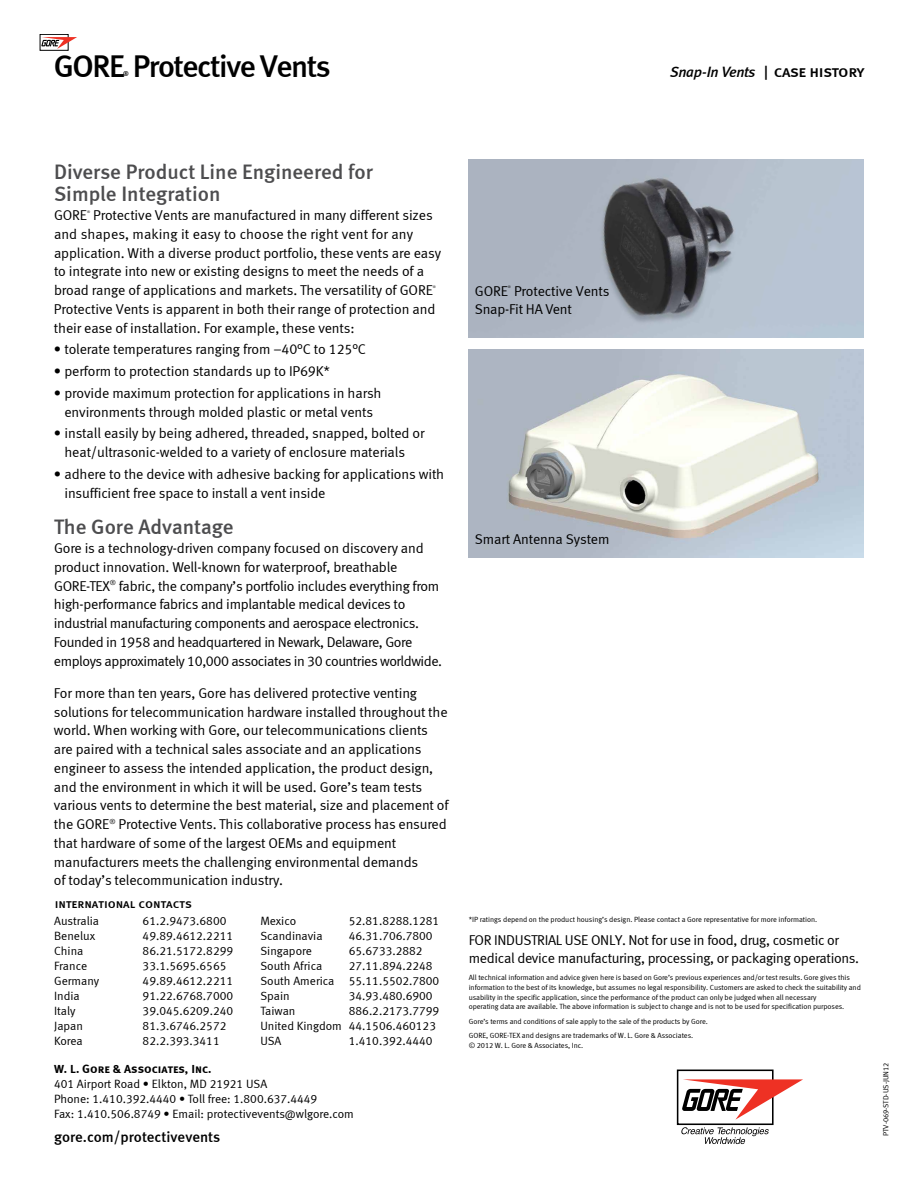
<style>
.page{position:relative;width:918px;height:1188px;background:#fff}
.page>*{position:absolute;margin:0;border:0;box-sizing:border-box;transform-origin:0 0}
.t1{font:31.5px "Meta Medium LF";letter-spacing:-.045em;color:#000}
.t2{font:21px/22.5px "Meta Medium LF";color:#4d4d4f}
.t3{font:italic 15px "Meta Medium LF";letter-spacing:-.02em;color:#000}
.t4{font:15px "Meta Medium LF";color:#000}
.t5{font:14.25px/18.8px "Meta Normal LF";letter-spacing:-.01em;color:#000}
.t6{font:12.75px "Meta Medium LF Caps";letter-spacing:-.005em;color:#000}
.t7{font:12px/15px "Meta Normal LF";color:#000}
.t8{font:12px "Meta Bold LF Caps";color:#000}
.t9{font:7.5px/9.8px "Meta Normal LF";letter-spacing:-.01em;color:#000}
.t10{font:6.75px "Meta Medium LF";color:#000}
.t11{font:3.6px "Meta Normal LF";color:#000}
.s1{font-style:normal}
.s2{font-family:"Meta Medium LF Caps";font-style:normal;font-size:16.5px}
</style>
<div class="page">
<div style="left:677px;top:1070px;width:97px;height:55px;border:2px solid #000"></div>
<svg style="left:681px;top:1127px;width:88px;height:17px"></svg>
<svg style="left:682px;top:1079px;width:121px;height:41px"></svg>
<div style="left:40px;top:34px;width:28px;height:17px;border:1px solid #000"></div>
<svg style="left:41px;top:37px;width:36px;height:12px"></svg>
<img style="left:468px;top:159px;width:396px;height:179px">
<img style="left:468px;top:349px;width:396px;height:209px">
<h1 class="t1" style="left:54px;top:47px;width:279px">GORE Protective Vents</h1>
<p class="t10" style="left:123px;top:70px;width:7px">®</p>
<p class="t3" style="left:670px;top:63px;width:196px">Snap-In Vents <span class="s1">|</span> <span class="s2">case history</span></p>
<h2 class="t2" style="left:54px;top:160px;width:321px">Diverse Product Line Engineered for<br>Simple Integration</h2>
<p class="t5" style="left:54px;top:206px;width:380px">GORE Protective Vents are manufactured in many different sizes</p>
<p class="t11" style="left:87px;top:210px;width:5px">®</p>
<p class="t5" style="left:54px;top:224px;width:389px">and shapes, making it easy to choose the right vent for any application. With a diverse product portfolio, these vents are easy to integrate into new or existing designs to meet the needs of a broad range of applications and markets. The versatility of GORE</p>
<p class="t11" style="left:433px;top:285px;width:5px">®</p>
<p class="t5" style="left:54px;top:299px;width:383px">Protective Vents is apparent in both their range of protection and their ease of installation. For example, these vents:</p>
<p class="t5" style="left:54px;top:340px;width:314px">• tolerate temperatures ranging from –40°C to 125°C</p>
<p class="t5" style="left:54px;top:362px;width:278px">• perform to protection standards up to IP69K*</p>
<p class="t5" style="left:54px;top:383px;width:329px;text-align:center">• provide maximum protection for applications in harsh environments through molded plastic or metal vents</p>
<p class="t5" style="left:64px;top:424px;width:362px;text-indent:-11px">• install easily by being adhered, threaded, snapped, bolted or heat/ultrasonic-welded to a variety of enclosure materials</p>
<p class="t5" style="left:64px;top:464px;width:381px;text-indent:-11px">• adhere to the device with adhesive backing for applications with insufficient free space to install a vent inside</p>
<h2 class="t2" style="left:54px;top:516px;width:181px">The Gore Advantage</h2>
<p class="t5" style="left:54px;top:539px;width:390px">Gore is a technology-driven company focused on discovery and product innovation. Well-known for waterproof, breathable GORE-TEX<sup>®</sup> fabric, the company’s portfolio includes everything from high-performance fabrics and implantable medical devices to industrial manufacturing components and aerospace electronics.<br>Founded in 1958 and headquartered in Newark, Delaware, Gore employs approximately 10,000 associates in 30 countries worldwide.</p>
<p class="t5" style="left:54px;top:683px;width:396px">For more than ten years, Gore has delivered protective venting solutions for telecommunication hardware installed throughout the world. When working with Gore, our telecommunications clients are paired with a technical sales associate and an applications engineer to assess the intended application, the product design, and the environment in which it will be used. Gore’s team tests various vents to determine the best material, size and placement of the GORE<sup>®</sup> Protective Vents. This collaborative process has ensured that hardware of some of the largest OEMs and equipment manufacturers meets the challenging environmental demands<br>of today’s telecommunication industry.</p>
<p class="t6" style="left:55px;top:896px;width:139px">international contacts</p>
<p class="t7" style="left:54px;top:913px;width:46px">Australia</p>
<p class="t7" style="left:143px;top:913px;width:85px">61.2.9473.6800</p>
<p class="t7" style="left:54px;top:928px;width:43px">Benelux</p>
<p class="t7" style="left:143px;top:928px;width:92px">49.89.4612.2211</p>
<p class="t7" style="left:54px;top:943px;width:31px">China</p>
<p class="t7" style="left:143px;top:943px;width:92px">86.21.5172.8299</p>
<p class="t7" style="left:54px;top:958px;width:34px">France</p>
<p class="t7" style="left:143px;top:958px;width:85px">33.1.5695.6565</p>
<p class="t7" style="left:54px;top:973px;width:47px">Germany</p>
<p class="t7" style="left:143px;top:973px;width:92px">49.89.4612.2211</p>
<p class="t7" style="left:54px;top:988px;width:27px">India</p>
<p class="t7" style="left:143px;top:988px;width:92px">91.22.6768.7000</p>
<p class="t7" style="left:54px;top:1003px;width:23px">Italy</p>
<p class="t7" style="left:143px;top:1003px;width:92px">39.045.6209.240</p>
<p class="t7" style="left:54px;top:1018px;width:30px">Japan</p>
<p class="t7" style="left:143px;top:1018px;width:85px">81.3.6746.2572</p>
<p class="t7" style="left:54px;top:1033px;width:30px">Korea</p>
<p class="t7" style="left:143px;top:1033px;width:79px">82.2.393.3411</p>
<p class="t7" style="left:260px;top:913px;width:37px">Mexico</p>
<p class="t7" style="left:349px;top:913px;width:92px">52.81.8288.1281</p>
<p class="t7" style="left:260px;top:928px;width:64px">Scandinavia</p>
<p class="t7" style="left:349px;top:928px;width:85px">46.31.706.7800</p>
<p class="t7" style="left:260px;top:943px;width:53px">Singapore</p>
<p class="t7" style="left:349px;top:943px;width:75px">65.6733.2882</p>
<p class="t7" style="left:260px;top:958px;width:63px">South Africa</p>
<p class="t7" style="left:260px;top:958px;width:181px;text-indent:88px">27.11.894.2248<br>South America 55.11.5502.7800<br>Spain</p>
<p class="t7" style="left:349px;top:988px;width:85px">34.93.480.6900</p>
<p class="t7" style="left:260px;top:1003px;width:37px">Taiwan</p>
<p class="t7" style="left:260px;top:1003px;width:181px;text-indent:88px">886.2.2173.7799<br>United Kingdom 44.1506.460123<br>USA</p>
<p class="t7" style="left:349px;top:1033px;width:85px">1.410.392.4440</p>
<p class="t8" style="left:54px;top:1061px;width:159px">W. L. Gore &amp; Associates, Inc.</p>
<p class="t7" style="left:54px;top:1076px;width:301px">401 Airport Road • Elkton, MD 21921 USA<br>Phone: 1.410.392.4440 • Toll free: 1.800.637.4449<br>Fax: 1.410.506.8749 • Email: protectivevents@wlgore.com</p>
<p class="t4" style="left:54px;top:1128px;width:168px">gore.com/protectivevents</p>
<p class="t5" style="left:475px;top:281px;width:136px">GORE Protective Vents</p>
<p class="t11" style="left:508px;top:285px;width:5px">®</p>
<p class="t5" style="left:475px;top:300px;width:98px">Snap-Fit HA Vent</p>
<p class="t5" style="left:475px;top:530px;width:136px">Smart Antenna System</p>
<p class="t9" style="left:469px;top:915px;width:350px">*IP ratings depend on the product housing’s design. Please contact a Gore representative for more information.</p>
<p class="t5" style="left:469px;top:931px;width:392px;line-height:18px">FOR INDUSTRIAL USE ONLY. Not for use in food, drug, cosmetic or medical device manufacturing, processing, or packaging operations.</p>
<p class="t9" style="left:469px;top:973px;width:394px">All technical information and advice given here is based on Gore’s previous experiences and/or test results. Gore gives this information to the best of its knowledge, but assumes no legal responsibility. Customers are asked to check the suitability and usability in the specific application, since the performance of the product can only be judged when all necessary<br>operating data are available. The above information is subject to change and is not to be used for specification purposes.</p>
<p class="t9" style="left:469px;top:1014px;width:241px;line-height:14.2px">Gore’s terms and conditions of sale apply to the sale of the products by Gore.<br>GORE, GORE-TEX and designs are trademarks of W. L. Gore &amp; Associates.</p>
<p class="t9" style="left:469px;top:1040px;width:116px">© 2012 W. L. Gore &amp; Associates, Inc.</p>
<p class="t9" style="left:881px;top:1136px;width:75px;rotate:-90deg">PTV-069-STD-US-JUN12</p>
</div>
